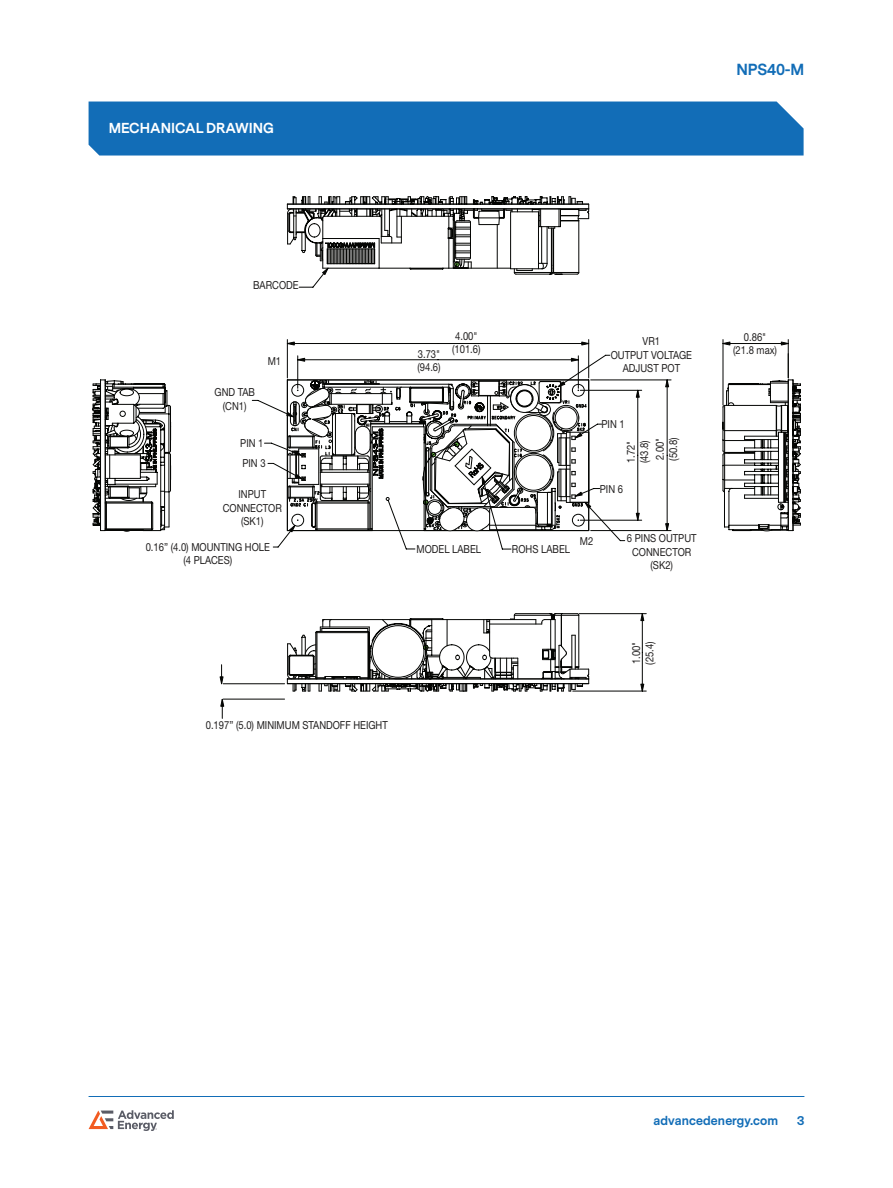
<style>
.page{position:relative;width:893px;height:1188px;background:#fff}
.page>*{position:absolute;margin:0;border:0;box-sizing:border-box;transform-origin:0 0}
.t1{font:700 15px "Messina Sans";letter-spacing:-.01em;color:#126db7}
.Heading_1{font:700 13.5px "Messina Sans";color:#fff}
.t2{font:700 12px "Messina Sans";letter-spacing:.01em;color:#126db7}
.t3{font:11.1px/13.4px "Helvetica Neue LT Std";color:#211f1f;scale:.85 1}
</style>
<div class="page">
<hr style="left:89px;top:1096px;width:715px;height:1px;background:#126db7">
<svg style="left:89px;top:1110px;width:85px;height:21px"></svg>
<div style="left:89px;top:102px;width:715px;height:54px;background:#126db7"></div>
<svg style="left:93px;top:196px;width:708px;height:523px"></svg>
<p class="Heading_1" style="left:109px;top:119px;width:167px">MECHANICAL DRAWING</p>
<h1 class="t1" style="left:736px;top:59px;width:69px">NPS40-M</h1>
<p class="t3" style="left:253px;top:278px;width:55px">BARCODE</p>
<p class="t3" style="left:268px;top:354px;width:17px">M1</p>
<p class="t3" style="left:215px;top:386px;width:49px;text-align:center">GND TAB (CN1)</p>
<p class="t3" style="left:240px;top:433px;width:31px;line-height:20.2px">PIN 1<br>PIN 3</p>
<p class="t3" style="left:223px;top:487px;width:71px;text-align:center">INPUT<br>CONNECTOR (SK1)</p>
<p class="t3" style="left:146px;top:540px;width:148px;text-align:center">0.16” (4.0) MOUNTING HOLE (4 PLACES)</p>
<p class="t3" style="left:206px;top:718px;width:216px">0.197” (5.0) MINIMUM STANDOFF HEIGHT</p>
<p class="t3" style="left:417px;top:347px;width:29px">3.73" (94.6)</p>
<p class="t3" style="left:452px;top:329px;width:35px">4.00" (101.6)</p>
<p class="t3" style="left:611px;top:334px;width:97px;text-align:center">VR1<br>OUTPUT VOLTAGE<br>ADJUST POT</p>
<p class="t3" style="left:601px;top:417px;width:29px">PIN 1</p>
<p class="t3" style="left:653px;top:461px;width:29px;rotate:-90deg">2.00" (50.8)</p>
<p class="t3" style="left:624px;top:463px;width:29px;rotate:-90deg">1.72" (43.8)</p>
<p class="t3" style="left:600px;top:482px;width:29px">PIN 6</p>
<p class="t3" style="left:416px;top:542px;width:77px">MODEL LABEL</p>
<p class="t3" style="left:512px;top:542px;width:70px">ROHS LABEL</p>
<p class="t3" style="left:580px;top:534px;width:17px">M2</p>
<p class="t3" style="left:627px;top:532px;width:84px;text-align:center">6 PINS OUTPUT<br>CONNECTOR (SK2)</p>
<p class="t3" style="left:629px;top:665px;width:29px;rotate:-90deg">1.00" (25.4)</p>
<p class="t3" style="left:733px;top:330px;width:53px;text-align:center">0.86" (21.8 max)</p>
<p class="t2" style="left:653px;top:1113px;width:126px">advancedenergy.com</p>
<p class="t2" style="left:797px;top:1113px;width:9px">3</p>
</div>
